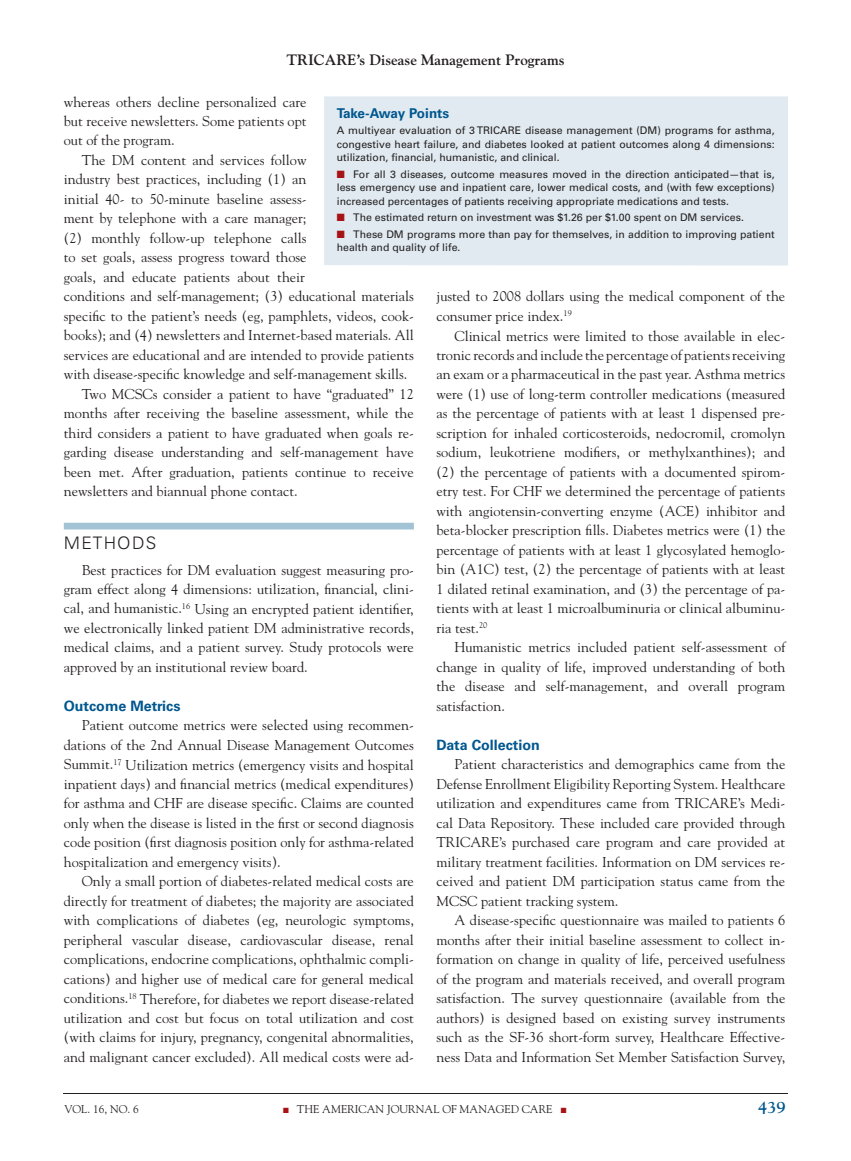
<style>
.page{position:relative;width:851px;height:1161px;background:#fff}
.page>*{position:absolute;margin:0;border:0;box-sizing:border-box;transform-origin:0 0}
.t1{font:300 17.25px "Univers";letter-spacing:.075em;color:#231f20}
.t2{font:700 16.5px "Goudy";color:#00578f}
.t3{font:700 15px "Goudy";color:#231f20}
.t4{font:14.25px/19.5px "Goudy";color:#231f20;text-align:justify}
.t5{font:700 14.25px "Univers";color:#00578f}
.t6{font:700 13.5px "Univers";letter-spacing:-.02em;color:#00578f}
.t7{font:11.25px "Goudy";color:#231f20}
.t8{font:10.5px/13.5px "Univers";color:#231f20;text-align:justify}
.s1{color:#a61216}
</style>
<div class="page">
<hr style="left:63px;top:1093px;width:725px;height:1px;background:#231f20">
<div style="left:64px;top:523px;width:350px;height:7px;background:#a1c3d3"></div>
<div style="left:324px;top:96px;width:464px;height:169px;background:#e0eaf0"></div>
<p class="t3" style="left:286px;top:51px;width:280px">TRICARE’s Disease Management Programs</p>
<p class="t4" style="left:64px;top:92px;width:244px">whereas others decline personalized care but receive newsletters. Some patients opt out of the program.</p>
<p class="t4" style="left:82px;top:150px;width:226px">The DM content and services follow</p>
<p class="t4" style="left:64px;top:170px;width:244px">industry best practices, including (1) an</p>
<p class="t4" style="left:64px;top:189px;width:244px">initial 40- to 50-minute baseline assess-</p>
<p class="t4" style="left:64px;top:209px;width:244px">ment by telephone with a care manager;</p>
<p class="t4" style="left:64px;top:228px;width:244px">(2) monthly follow-up telephone calls</p>
<p class="t4" style="left:64px;top:248px;width:244px">to set goals, assess progress toward those</p>
<p class="t4" style="left:64px;top:267px;width:243px">goals, and educate patients about their</p>
<p class="t4" style="left:64px;top:287px;width:351px">conditions and self-management; (3) educational materials</p>
<p class="t4" style="left:64px;top:306px;width:351px">specific to the patient’s needs (eg, pamphlets, videos, cook-</p>
<p class="t4" style="left:64px;top:326px;width:351px">books); and (4) newsletters and Internet-based materials. All</p>
<p class="t4" style="left:64px;top:345px;width:351px">services are educational and are intended to provide patients</p>
<p class="t4" style="left:64px;top:365px;width:345px">with disease-specific knowledge and self-management skills.</p>
<p class="t4" style="left:82px;top:384px;width:333px">Two MCSCs consider a patient to have “graduated” 12</p>
<p class="t4" style="left:64px;top:404px;width:351px">months after receiving the baseline assessment, while the</p>
<p class="t4" style="left:64px;top:423px;width:351px">third considers a patient to have graduated when goals re-</p>
<p class="t4" style="left:64px;top:443px;width:351px">garding disease understanding and self-management have</p>
<p class="t4" style="left:64px;top:462px;width:351px">been met. After graduation, patients continue to receive</p>
<p class="t4" style="left:64px;top:482px;width:235px">newsletters and biannual phone contact.</p>
<p class="t1" style="left:64px;top:532px;width:94px">METHODS</p>
<p class="t4" style="left:64px;top:560px;width:351px;text-indent:18px">Best practices for DM evaluation suggest measuring pro&shy;gram effect along 4 dimensions: utilization, financial, clini&shy;cal, and humanistic.<sup>16</sup> Using an encrypted patient identifier, we electronically linked patient DM administrative records, medical claims, and a patient survey. Study protocols were approved by an institutional review board.</p>
<p class="t5" style="left:64px;top:698px;width:118px">Outcome Metrics</p>
<p class="t4" style="left:64px;top:716px;width:351px;text-indent:18px">Patient outcome metrics were selected using recommen&shy;dations of the 2nd Annual Disease Management Outcomes Summit.<sup>17</sup> Utilization metrics (emergency visits and hospital inpatient days) and financial metrics (medical expenditures) for asthma and CHF are disease specific. Claims are counted only when the disease is listed in the first or second diagnosis code position (first diagnosis position only for asthma-related hospitalization and emergency visits).</p>
<p class="t4" style="left:64px;top:872px;width:351px;text-indent:18px">Only a small portion of diabetes-related medical costs are directly for treatment of diabetes; the majority are associated with complications of diabetes (eg, neurologic symptoms, peripheral vascular disease, cardiovascular disease, renal complications, endocrine complications, ophthalmic compli&shy;cations) and higher use of medical care for general medical conditions.<sup>18</sup> Therefore, for diabetes we report disease-related utilization and cost but focus on total utilization and cost (with claims for injury, pregnancy, congenital abnormalities, and malignant cancer excluded). All medical costs were ad-</p>
<p class="t6" style="left:337px;top:105px;width:114px">Take-Away Points</p>
<p class="t8" style="left:337px;top:124px;width:439px">A multiyear evaluation of 3 TRICARE disease management (DM) programs for asthma, congestive heart failure, and diabetes looked at patient outcomes along 4 dimensions: utilization, financial, humanistic, and clinical.</p>
<p class="t8" style="left:337px;top:167px;width:439px"><span class="s1">■</span> For all 3 diseases, outcome measures moved in the direction anticipated—that is, less emergency use and inpatient care, lower medical costs, and (with few exceptions) increased percentages of patients receiving appropriate medications and tests.</p>
<p class="t8" style="left:337px;top:211px;width:408px"><span class="s1">■</span> The estimated return on investment was $1.26 per $1.00 spent on DM services.</p>
<p class="t8" style="left:337px;top:227px;width:439px"><span class="s1">■</span> These DM programs more than pay for themselves, in addition to improving patient health and quality of life.</p>
<p class="t4" style="left:436px;top:287px;width:350px">justed to 2008 dollars using the medical component of the consumer price index.<sup>19</sup></p>
<p class="t4" style="left:436px;top:326px;width:350px;text-indent:18px">Clinical metrics were limited to those available in elec&shy;tronic records and include the percentage of patients receiving an exam or a pharmaceutical in the past year. Asthma metrics were (1) use of long-term controller medications (measured as the percentage of patients with at least 1 dispensed pre&shy;scription for inhaled corticosteroids, nedocromil, cromolyn sodium, leukotriene modifiers, or methylxanthines); and (2) the percentage of patients with a documented spirom&shy;etry test. For CHF we determined the percentage of patients with angiotensin-converting enzyme (ACE) inhibitor and beta-blocker prescription fills. Diabetes metrics were (1) the percentage of patients with at least 1 glycosylated hemoglo&shy;bin (A1C) test, (2) the percentage of patients with at least 1 dilated retinal examination, and (3) the percentage of pa&shy;tients with at least 1 microalbuminuria or clinical albuminu&shy;ria test.<sup>20</sup></p>
<p class="t4" style="left:436px;top:638px;width:350px;text-indent:18px">Humanistic metrics included patient self-assessment of change in quality of life, improved understanding of both the disease and self-management, and overall program satisfaction.</p>
<p class="t5" style="left:436px;top:737px;width:105px">Data Collection</p>
<p class="t4" style="left:436px;top:755px;width:350px;text-indent:18px">Patient characteristics and demographics came from the Defense Enrollment Eligibility Reporting System. Healthcare utilization and expenditures came from TRICARE’s Medi&shy;cal Data Repository. These included care provided through TRICARE’s purchased care program and care provided at military treatment facilities. Information on DM services re&shy;ceived and patient DM participation status came from the MCSC patient tracking system.</p>
<p class="t4" style="left:436px;top:911px;width:350px;text-indent:18px">A disease-specific questionnaire was mailed to patients 6 months after their initial baseline assessment to collect in&shy;formation on change in quality of life, perceived usefulness of the program and materials received, and overall program satisfaction. The survey questionnaire (available from the authors) is designed based on existing survey instruments such as the SF-36 short-form survey, Healthcare Effective&shy;ness Data and Information Set Member Satisfaction Survey,</p>
<p class="t7" style="left:64px;top:1102px;width:76px">VOL. 16, NO. 6</p>
<p class="t7" style="left:283px;top:1102px;width:285px"><span class="s1">■</span> THE AMERICAN JOURNAL OF MANAGED CARE <span class="s1">■</span></p>
<p class="t2" style="left:758px;top:1098px;width:29px">439</p>
</div>
